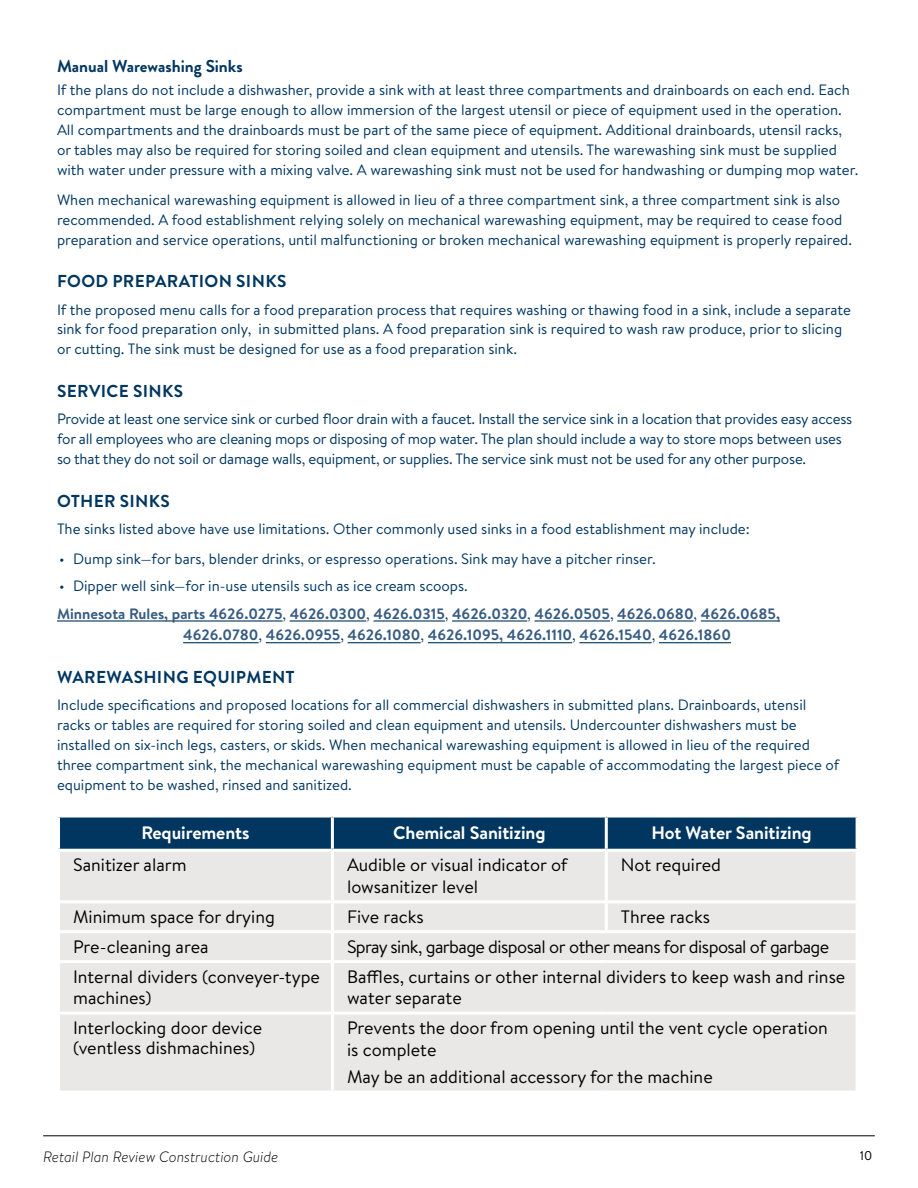
<style>
.page{position:relative;width:918px;height:1188px;background:#fff}
.page>*{position:absolute;margin:0;border:0;box-sizing:border-box;transform-origin:0 0}
.Table_Paragraph{font:18px/21.8px "Brandon Text";color:#000}
.Table_Paragraph-2{font:18px "Brandon Text";letter-spacing:-.03em;color:#000}
.p_table_header{font:700 18px "Brandon Text";letter-spacing:-.005em;color:#fff}
.t1{font:700 17.25px "Brandon Grotesque";letter-spacing:.02em;color:#003660}
.t2{font:700 17.25px "Brandon Grotesque";color:#003660}
.t3{font:15px/20px "Brandon Text";color:#003660}
.t4{font:700 15px "Brandon Text";color:#375b82}
.t5{font:italic 300 15px "Brandon Text";color:#000}
.t6{font:12.75px "Brandon Text";color:#000}
.s1{font-weight:400;color:#003660}
</style>
<div class="page">
<hr style="left:43px;top:1135px;width:832px;height:1px;background:#000">
<hr style="left:57px;top:620px;width:226px;height:2px;background:#003660">
<hr style="left:290px;top:620px;width:76px;height:2px;background:#003660">
<hr style="left:373px;top:620px;width:72px;height:2px;background:#003660">
<hr style="left:452px;top:620px;width:75px;height:2px;background:#003660">
<hr style="left:535px;top:620px;width:75px;height:2px;background:#003660">
<hr style="left:617px;top:620px;width:77px;height:2px;background:#003660">
<hr style="left:701px;top:620px;width:79px;height:2px;background:#003660">
<hr style="left:183px;top:642px;width:76px;height:1px;background:#003660">
<hr style="left:266px;top:642px;width:74px;height:1px;background:#003660">
<hr style="left:348px;top:642px;width:73px;height:1px;background:#003660">
<hr style="left:428px;top:642px;width:144px;height:1px;background:#003660">
<hr style="left:579px;top:642px;width:73px;height:1px;background:#003660">
<hr style="left:659px;top:642px;width:72px;height:1px;background:#003660">
<div style="left:60px;top:818px;width:796px;height:31px;background:#003660"></div>
<div style="left:60px;top:852px;width:796px;height:239px;background:#e9e8e7"></div>
<hr style="left:331px;top:818px;width:3px;height:31px;background:#fff">
<hr style="left:605px;top:818px;width:3px;height:31px;background:#fff">
<hr style="left:331px;top:852px;width:3px;height:48px;background:#fff">
<hr style="left:605px;top:852px;width:3px;height:48px;background:#fff">
<hr style="left:57px;top:900px;width:275px;height:3px;background:#fff">
<hr style="left:332px;top:900px;width:274px;height:3px;background:#fff">
<hr style="left:331px;top:903px;width:3px;height:27px;background:#fff">
<hr style="left:606px;top:900px;width:253px;height:3px;background:#fff">
<hr style="left:605px;top:903px;width:3px;height:27px;background:#fff">
<hr style="left:57px;top:930px;width:275px;height:3px;background:#fff">
<hr style="left:332px;top:930px;width:274px;height:3px;background:#fff">
<hr style="left:331px;top:933px;width:3px;height:27px;background:#fff">
<hr style="left:606px;top:930px;width:253px;height:3px;background:#fff">
<hr style="left:57px;top:960px;width:275px;height:3px;background:#fff">
<hr style="left:332px;top:960px;width:274px;height:3px;background:#fff">
<hr style="left:331px;top:963px;width:3px;height:49px;background:#fff">
<hr style="left:606px;top:960px;width:253px;height:3px;background:#fff">
<hr style="left:57px;top:1012px;width:275px;height:3px;background:#fff">
<hr style="left:332px;top:1012px;width:274px;height:3px;background:#fff">
<hr style="left:331px;top:1015px;width:3px;height:76px;background:#fff">
<hr style="left:606px;top:1012px;width:253px;height:3px;background:#fff">
<h4 class="t2" style="left:57px;top:54px;width:187px">Manual Warewashing Sinks</h4>
<p class="t3" style="left:57px;top:80px;width:803px">If the plans do not include a dishwasher, provide a sink with at least three compartments and drainboards on each end. Each compartment must be large enough to allow immersion of the largest utensil or piece of equipment used in the operation.<br>All compartments and the drainboards must be part of the same piece of equipment. Additional drainboards, utensil racks, or tables may also be required for storing soiled and clean equipment and utensils. The warewashing sink must be supplied with water under pressure with a mixing valve. A warewashing sink must not be used for handwashing or dumping mop water.</p>
<p class="t3" style="left:57px;top:189px;width:797px">When mechanical warewashing equipment is allowed in lieu of a three compartment sink, a three compartment sink is also recommended. A food establishment relying solely on mechanical warewashing equipment, may be required to cease food preparation and service operations, until malfunctioning or broken mechanical warewashing equipment is properly repaired.</p>
<h3 class="t1" style="left:57px;top:269px;width:231px">FOOD PREPARATION SINKS</h3>
<p class="t3" style="left:57px;top:299px;width:796px">If the proposed menu calls for a food preparation process that requires washing or thawing food in a sink, include a separate sink for food preparation only, in submitted plans. A food preparation sink is required to wash raw produce, prior to slicing or cutting. The sink must be designed for use as a food preparation sink.</p>
<h3 class="t1" style="left:57px;top:379px;width:128px">SERVICE SINKS</h3>
<p class="t3" style="left:57px;top:409px;width:797px">Provide at least one service sink or curbed floor drain with a faucet. Install the service sink in a location that provides easy access for all employees who are cleaning mops or disposing of mop water. The plan should include a way to store mops between uses so that they do not soil or damage walls, equipment, or supplies. The service sink must not be used for any other purpose.</p>
<h3 class="t1" style="left:57px;top:489px;width:114px">OTHER SINKS</h3>
<p class="t3" style="left:57px;top:518px;width:694px">The sinks listed above have use limitations. Other commonly used sinks in a food establishment may include:</p>
<p class="t3" style="left:59px;top:548px;width:598px">• Dump sink—for bars, blender drinks, or espresso operations. Sink may have a pitcher rinser.</p>
<p class="t3" style="left:59px;top:576px;width:410px">• Dipper well sink—for in-use utensils such as ice cream scoops.</p>
<p class="t4" style="left:57px;top:603px;width:725px">Minnesota Rules, parts 4626.0275<span class="s1">,</span> 4626.0300<span class="s1">,</span> 4626.0315<span class="s1">,</span> 4626.0320<span class="s1">,</span> 4626.0505<span class="s1">,</span> 4626.0680<span class="s1">,</span> 4626.0685,</p>
<p class="t4" style="left:183px;top:625px;width:549px">4626.0780<span class="s1">,</span> 4626.0955<span class="s1">,</span> 4626.1080<span class="s1">,</span> 4626.1095, 4626.1110<span class="s1">,</span> 4626.1540<span class="s1">,</span> 4626.1860</p>
<h3 class="t1" style="left:57px;top:665px;width:239px">WAREWASHING EQUIPMENT</h3>
<p class="t3" style="left:57px;top:695px;width:784px">Include specifications and proposed locations for all commercial dishwashers in submitted plans. Drainboards, utensil racks or tables are required for storing soiled and clean equipment and utensils. Undercounter dishwashers must be installed on six-inch legs, casters, or skids. When mechanical warewashing equipment is allowed in lieu of the required three compartment sink, the mechanical warewashing equipment must be capable of accommodating the largest piece of equipment to be washed, rinsed and sanitized.</p>
<p class="p_table_header" style="left:141px;top:821px;width:110px">Requirements</p>
<p class="p_table_header" style="left:393px;top:821px;width:154px">Chemical Sanitizing</p>
<p class="p_table_header" style="left:652px;top:821px;width:162px">Hot Water Sanitizing</p>
<p class="Table_Paragraph" style="left:73px;top:854px;width:115px">Sanitizer alarm</p>
<p class="Table_Paragraph" style="left:347px;top:854px;width:222px">Audible or visual indicator of lowsanitizer level</p>
<p class="Table_Paragraph" style="left:621px;top:854px;width:102px">Not required</p>
<p class="Table_Paragraph" style="left:73px;top:905px;width:203px">Minimum space for drying</p>
<p class="Table_Paragraph" style="left:347px;top:905px;width:78px">Five racks</p>
<p class="Table_Paragraph" style="left:621px;top:905px;width:91px">Three racks</p>
<p class="Table_Paragraph" style="left:73px;top:935px;width:137px">Pre-cleaning area</p>
<p class="Table_Paragraph-2" style="left:347px;top:934px;width:484px">Spray sink, garbage disposal or other means for disposal of garbage</p>
<p class="Table_Paragraph" style="left:73px;top:965px;width:248px">Internal dividers (conveyer-type machines)</p>
<p class="Table_Paragraph" style="left:347px;top:965px;width:500px">Baffles, curtains or other internal dividers to keep wash and rinse water separate</p>
<p class="Table_Paragraph" style="left:73px;top:1018px;width:190px;line-height:20px">Interlocking door device (ventless dishmachines)</p>
<p class="Table_Paragraph" style="left:347px;top:1017px;width:482px">Prevents the door from opening until the vent cycle operation is complete</p>
<p class="Table_Paragraph" style="left:347px;top:1066px;width:367px">May be an additional accessory for the machine</p>
<p class="t5" style="left:43px;top:1146px;width:237px">Retail Plan Review Construction Guide</p>
<p class="t6" style="left:860px;top:1147px;width:14px">10</p>
</div>
